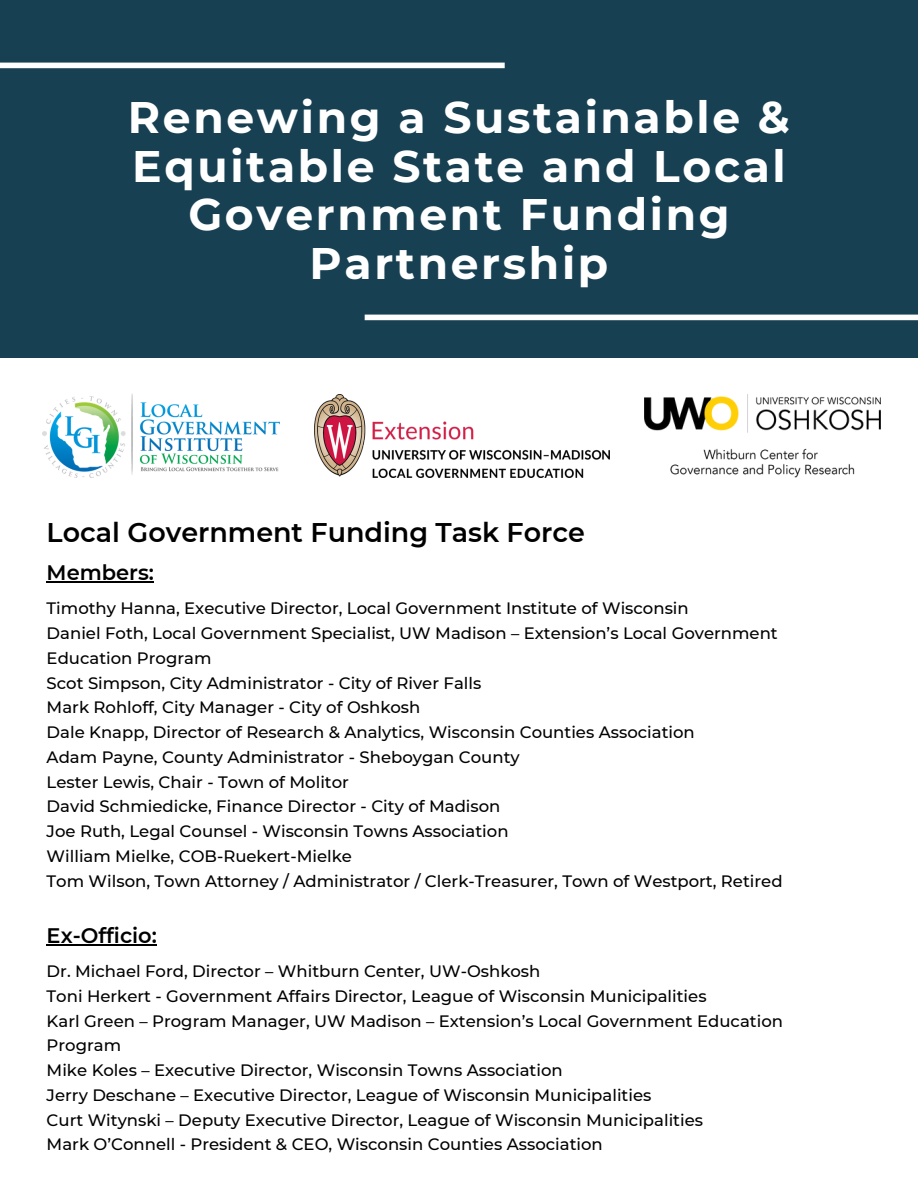
<style>
.page{position:relative;width:918px;height:1188px;background:#174052}
.page>*{position:absolute;margin:0;border:0;box-sizing:border-box;transform-origin:0 0}
.t1{font:700 44.1px/48.3px "Montserrat";letter-spacing:.06em;color:#fff;text-align:center}
.t2{font:600 27px "Montserrat";color:#000}
.t3{font:600 21px "Montserrat";color:#000}
.t4{font:500 16.5px/24.8px "Montserrat";color:#000}
</style>
<div class="page">
<div style="left:0;top:63px;width:505px;height:5px;background:#fff"></div>
<div style="left:365px;top:315px;width:553px;height:5px;background:#fff"></div>
<div style="left:0;top:486px;width:918px;height:702px;background:#fff"></div>
<div style="left:0;top:359px;width:918px;height:150px;background:#fff"></div>
<img style="left:645px;top:395px;width:235px;height:82px">
<img style="left:43px;top:394px;width:236px;height:83px">
<img style="left:315px;top:395px;width:294px;height:82px">
<hr style="left:47px;top:581px;width:107px;height:1px;background:#000">
<hr style="left:47px;top:944px;width:110px;height:1px;background:#000">
<h1 class="t1" style="left:128px;top:93px;width:664px">Renewing a Sustainable &amp;<br>Equitable State and Local<br>Government Funding<br>Partnership</h1>
<h2 class="t2" style="left:47px;top:516px;width:540px">Local Government Funding Task Force</h2>
<p class="t3" style="left:47px;top:560px;width:109px">Members:</p>
<p class="t4" style="left:47px;top:596px;width:737px">Timothy Hanna, Executive Director, Local Government Institute of Wisconsin<br>Daniel Foth, Local Government Specialist, UW Madison – Extension’s Local Government Education Program<br>Scot Simpson, City Administrator - City of River Falls<br>Mark Rohloff, City Manager - City of Oshkosh<br>Dale Knapp, Director of Research &amp; Analytics, Wisconsin Counties Association<br>Adam Payne, County Administrator - Sheboygan County<br>Lester Lewis, Chair - Town of Molitor<br>David Schmiedicke, Finance Director - City of Madison<br>Joe Ruth, Legal Counsel - Wisconsin Towns Association<br>William Mielke, COB-Ruekert-Mielke<br>Tom Wilson, Town Attorney / Administrator / Clerk-Treasurer, Town of Westport, Retired</p>
<p class="t3" style="left:47px;top:923px;width:112px">Ex-Officio:</p>
<p class="t4" style="left:47px;top:959px;width:738px">Dr. Michael Ford, Director – Whitburn Center, UW-Oshkosh<br>Toni Herkert - Government Affairs Director, League of Wisconsin Municipalities<br>Karl Green – Program Manager, UW Madison – Extension’s Local Government Education Program<br>Mike Koles – Executive Director, Wisconsin Towns Association<br>Jerry Deschane – Executive Director, League of Wisconsin Municipalities<br>Curt Witynski – Deputy Executive Director, League of Wisconsin Municipalities<br>Mark O’Connell - President &amp; CEO, Wisconsin Counties Association</p>
</div>
